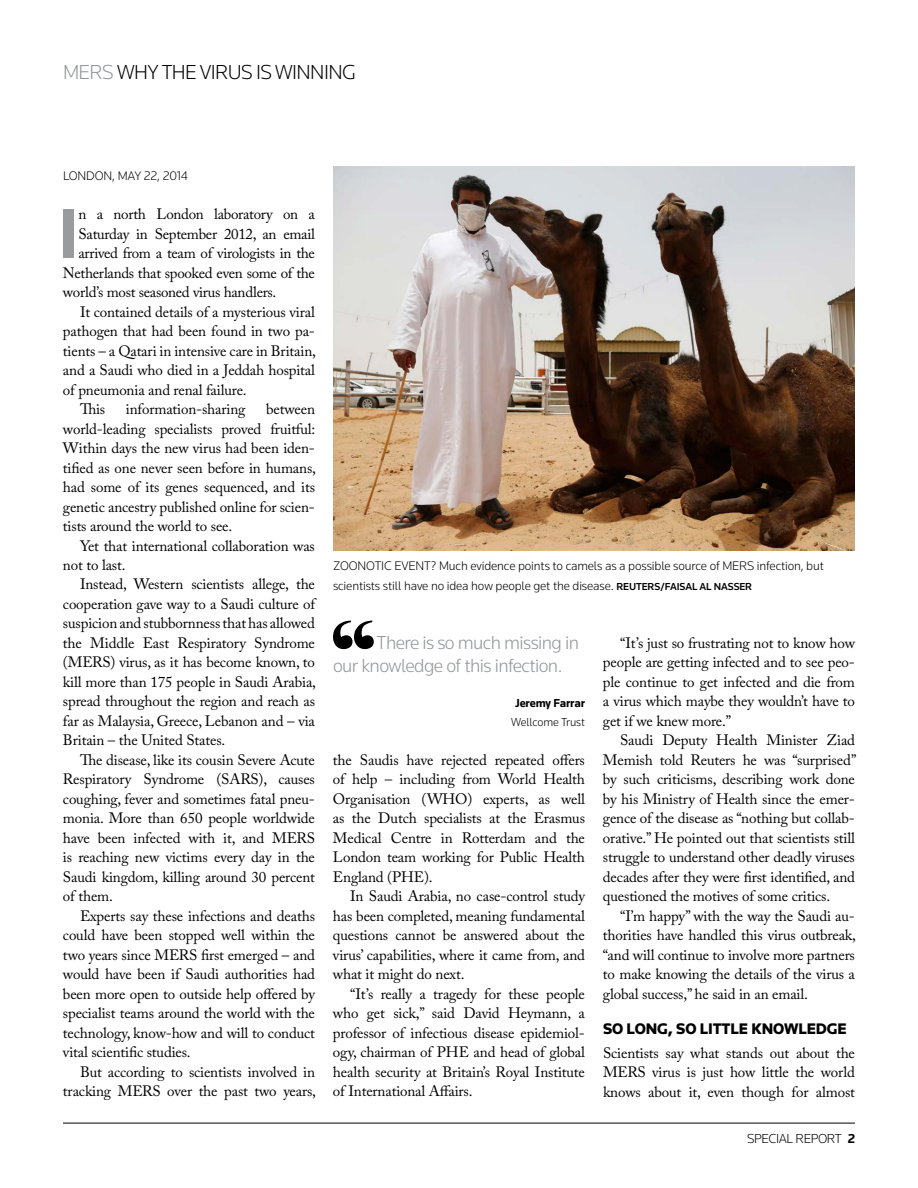
<style>
.page{position:relative;width:918px;height:1188px;background:#fff}
.page>*{position:absolute;margin:0;border:0;box-sizing:border-box;transform-origin:0 0}
.t1{font:700 73.5px "Knowledge";color:#999b9e}
.t2{font:300 21px "Knowledge";letter-spacing:-.03em;color:#000}
.t3{font:300 19.5px/22.5px "Knowledge";letter-spacing:-.03em;color:#939598}
.t4{font:900 15.9px "Knowledge";letter-spacing:-.01em;color:#000}
.t5{font:15px/19.5px "Adobe Caslon Pro";letter-spacing:-.01em;color:#000;text-align:justify}
.t6{font:300 13.5px "Knowledge";letter-spacing:-.03em;color:#000}
.t7{font:300 12.9px/19.5px "Knowledge";letter-spacing:-.01em;color:#000}
.t8{font:300 12px "Knowledge";letter-spacing:-.01em;color:#000}
.t9{font:700 12px "Knowledge";letter-spacing:-.01em;color:#000}
.s1{color:#939598}
.s2{font-weight:500;font-size:10.5px}
.s3{font-weight:700}
</style>
<div class="page">
<hr style="left:63px;top:1123px;width:792px;height:1px;background:#000">
<img style="left:333px;top:166px;width:522px;height:384px">
<svg style="left:333px;top:621px;width:41px;height:28px"></svg>
<h2 class="t2" style="left:63px;top:59px;width:294px"><span class="s1">MERS</span> WHY THE VIRUS IS WINNING</h2>
<p class="t7" style="left:63px;top:166px;width:126px">LONDON, MAY 22, 2014</p>
<h1 class="t1" style="left:58px;top:188px;width:23px">I</h1>
<p class="t5" style="left:79px;top:204px;width:238px">n a north London laboratory on a</p>
<p class="t5" style="left:79px;top:224px;width:238px">Saturday in September 2012, an email</p>
<p class="t5" style="left:79px;top:243px;width:238px">arrived from a team of virologists in the</p>
<p class="t5" style="left:63px;top:263px;width:254px">Netherlands that spooked even some of the</p>
<p class="t5" style="left:63px;top:282px;width:215px">world’s most seasoned virus handlers.</p>
<p class="t5" style="left:80px;top:302px;width:236px">It contained details of a mysterious viral</p>
<p class="t5" style="left:63px;top:321px;width:253px">pathogen that had been found in two pa-</p>
<p class="t5" style="left:63px;top:341px;width:255px">tients – a Qatari in intensive care in Britain,</p>
<p class="t5" style="left:63px;top:360px;width:254px">and a Saudi who died in a Jeddah hospital</p>
<p class="t5" style="left:63px;top:380px;width:185px">of pneumonia and renal failure.</p>
<p class="t5" style="left:80px;top:399px;width:27px">This</p>
<p class="t5" style="left:126px;top:399px;width:121px">information-sharing</p>
<p class="t5" style="left:63px;top:399px;width:255px;text-indent:203px">between world-leading specialists proved fruitful:<br>Within days the new virus had been iden&shy;tified as one never seen before in humans, had some of its genes sequenced, and its genetic ancestry published online for scien&shy;tists around the world to see.</p>
<p class="t5" style="left:63px;top:536px;width:254px;text-indent:17px">Yet that international collaboration was not to last.</p>
<p class="t5" style="left:63px;top:575px;width:255px;text-indent:17px">Instead, Western scientists allege, the cooperation gave way to a Saudi culture of suspicion and stubbornness that has allowed the Middle East Respiratory Syndrome (MERS) virus, as it has become known, to kill more than 175 people in Saudi Arabia, spread throughout the region and reach as far as Malaysia, Greece, Lebanon and – via Britain – the United States.</p>
<p class="t5" style="left:63px;top:750px;width:254px;text-indent:17px">The disease, like its cousin Severe Acute Respiratory Syndrome (SARS), causes coughing, fever and sometimes fatal pneu&shy;monia. More than 650 people worldwide have been infected with it, and MERS is reaching new victims every day in the Saudi kingdom, killing around 30 percent of them.</p>
<p class="t5" style="left:63px;top:906px;width:254px;text-indent:17px">Experts say these infections and deaths could have been stopped well within the two years since MERS first emerged – and would have been if Saudi authorities had been more open to outside help offered by specialist teams around the world with the technology, know-how and will to conduct vital scientific studies.</p>
<p class="t5" style="left:63px;top:1062px;width:255px;text-align:right">But according to scientists involved in tracking MERS over the past two years,</p>
<p class="t7" style="left:333px;top:556px;width:492px">ZOONOTIC EVENT? Much evidence points to camels as a possible source of MERS infection, but scientists still have no idea how people get the disease. <span class="s2">REUTERS/FAISAL AL NASSER</span></p>
<h3 class="t3" style="left:333px;top:631px;width:248px;text-indent:44px">There is so much missing in our knowledge of this infection.</h3>
<p class="t9" style="left:515px;top:695px;width:71px">Jeremy Farrar</p>
<p class="t8" style="left:511px;top:715px;width:75px">Wellcome Trust</p>
<p class="t5" style="left:333px;top:750px;width:254px">the Saudis have rejected repeated offers of help – including from World Health Organisation (WHO) experts, as well as the Dutch specialists at the Erasmus Medical Centre in Rotterdam and the London team working for Public Health England (PHE).</p>
<p class="t5" style="left:333px;top:887px;width:254px;text-indent:17px">In Saudi Arabia, no case-control study has been completed, meaning fundamental questions cannot be answered about the virus’ capabilities, where it came from, and what it might do next.</p>
<p class="t5" style="left:333px;top:984px;width:254px;text-indent:17px">“It’s really a tragedy for these people who get sick,” said David Heymann, a professor of infectious disease epidemiol&shy;ogy, chairman of PHE and head of global health security at Britain’s Royal Institute of International Affairs.</p>
<p class="t5" style="left:603px;top:633px;width:254px;text-indent:17px">“It’s just so frustrating not to know how people are getting infected and to see peo&shy;ple continue to get infected and die from a virus which maybe they wouldn’t have to get if we knew more.”</p>
<p class="t5" style="left:603px;top:731px;width:255px;text-indent:17px">Saudi Deputy Health Minister Ziad Memish told Reuters he was “surprised” by such criticisms, describing work done by his Ministry of Health since the emer&shy;gence of the disease as “nothing but collab&shy;orative.” He pointed out that scientists still struggle to understand other deadly viruses decades after they were first identified, and questioned the motives of some critics.</p>
<p class="t5" style="left:603px;top:906px;width:255px;text-indent:17px">“I’m happy” with the way the Saudi au&shy;thorities have handled this virus outbreak, “and will continue to involve more partners to make knowing the details of the virus a global success,” he said in an email.</p>
<p class="t4" style="left:603px;top:1019px;width:245px">SO LONG, SO LITTLE KNOWLEDGE</p>
<p class="t5" style="left:603px;top:1043px;width:254px">Scientists say what stands out about the MERS virus is just how little the world knows about it, even though for almost</p>
<p class="t6" style="left:747px;top:1130px;width:109px">SPECIAL REPORT <span class="s3">2</span></p>
</div>
